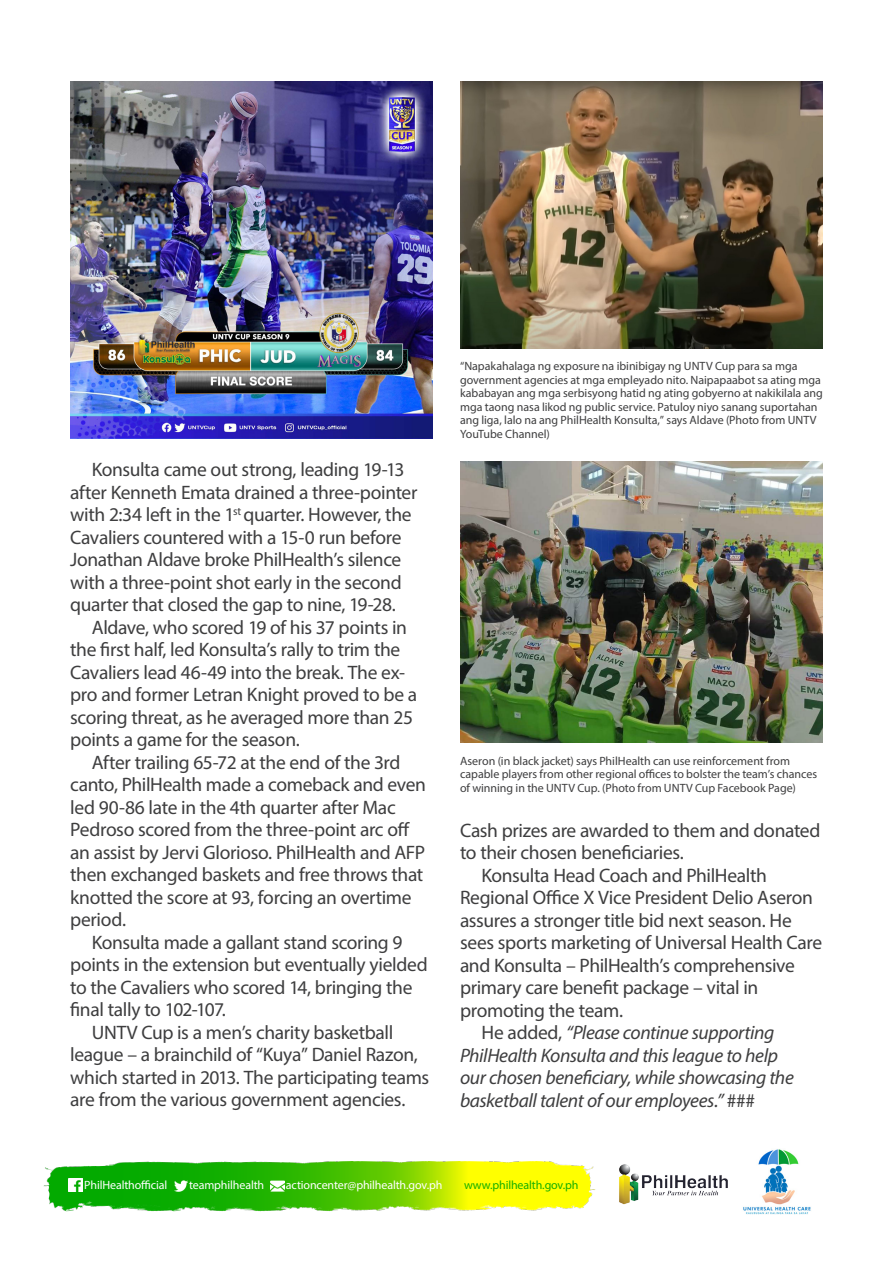
<style>
.page{position:relative;width:893px;height:1263px;background:#fff}
.page>*{position:absolute;margin:0;border:0;box-sizing:border-box;transform-origin:0 0}
.t1{font:19.5px/22.5px "Myriad Pro";letter-spacing:-.02em;color:#3e3e3f}
.t2{font:italic 19.5px/22.5px "Myriad Pro";letter-spacing:-.02em;color:#3e3e3f}
.t3{font:12px/13.5px "Myriad Pro";letter-spacing:-.005em;color:#3e3e3f}
.t4{font:12px "Myriad Pro";letter-spacing:-.01em;color:#fff}
.t5{font:12px "Myriad Pro";letter-spacing:-.01em;color:#16b000}
.s1{font-style:normal}
</style>
<div class="page">
<img style="left:44px;top:1162px;width:552px;height:50px">
<img style="left:743px;top:1149px;width:68px;height:66px">
<img style="left:619px;top:1164px;width:109px;height:41px">
<svg style="left:69px;top:1178px;width:13px;height:13px"></svg>
<svg style="left:175px;top:1180px;width:12px;height:12px"></svg>
<svg style="left:271px;top:1179px;width:13px;height:13px"></svg>
<img style="left:460px;top:462px;width:363px;height:280px">
<img style="left:460px;top:81px;width:363px;height:268px">
<img style="left:70px;top:81px;width:363px;height:357px">
<p class="t1" style="left:70px;top:458px;width:349px;text-indent:22px">Konsulta came out strong, leading 19-13 after Kenneth Emata drained a three-pointer with 2:34 left in the 1<sup>st</sup> quarter. However, the Cavaliers countered with a 15-0 run before Jonathan Aldave broke PhilHealth’s silence with a three-point shot early in the second quarter that closed the gap to nine, 19-28.</p>
<p class="t1" style="left:70px;top:616px;width:349px;text-indent:22px">Aldave, who scored 19 of his 37 points in the first half, led Konsulta’s rally to trim the Cavaliers lead 46-49 into the break. The ex&shy;pro and former Letran Knight proved to be a scoring threat, as he averaged more than 25 points a game for the season.</p>
<p class="t1" style="left:70px;top:751px;width:357px;text-indent:22px">After trailing 65-72 at the end of the 3rd canto, PhilHealth made a comeback and even led 90-86 late in the 4th quarter after Mac Pedroso scored from the three-point arc off an assist by Jervi Glorioso. PhilHealth and AFP then exchanged baskets and free throws that knotted the score at 93, forcing an overtime period.</p>
<p class="t1" style="left:70px;top:931px;width:359px;text-indent:22px">Konsulta made a gallant stand scoring 9 points in the extension but eventually yielded to the Cavaliers who scored 14, bringing the final tally to 102-107.</p>
<p class="t1" style="left:70px;top:1021px;width:361px;text-indent:22px">UNTV Cup is a men’s charity basketball league – a brainchild of “Kuya” Daniel Razon, which started in 2013. The participating teams are from the various government agencies.</p>
<p class="t3" style="left:460px;top:359px;width:364px">“Napakahalaga ng exposure na ibinibigay ng UNTV Cup para sa mga government agencies at mga empleyado nito. Naipapaabot sa ating mga kababayan ang mga serbisyong hatid ng ating gobyerno at nakikilala ang mga taong nasa likod ng public service. Patuloy niyo sanang suportahan ang liga, lalo na ang PhilHealth Konsulta,” says Aldave (Photo from UNTV YouTube Channel)</p>
<p class="t3" style="left:460px;top:754px;width:359px">Aseron (in black jacket) says PhilHealth can use reinforcement from capable players from other regional offices to bolster the team’s chances of winning in the UNTV Cup. (Photo from UNTV Cup Facebook Page)</p>
<p class="t1" style="left:460px;top:819px;width:362px">Cash prizes are awarded to them and donated to their chosen beneficiaries.</p>
<p class="t1" style="left:460px;top:864px;width:364px;text-indent:22px">Konsulta Head Coach and PhilHealth Regional Office X Vice President Delio Aseron assures a stronger title bid next season. He sees sports marketing of Universal Health Care and Konsulta – PhilHealth’s comprehensive primary care benefit package – vital in promoting the team.</p>
<p class="t2" style="left:460px;top:1021px;width:335px;text-indent:22px"><span class="s1">He added,</span> “Please continue supporting PhilHealth Konsulta and this league to help our chosen beneficiary, while showcasing the basketball talent of our employees.” <span class="s1">###</span></p>
<p class="t4" style="left:84px;top:1177px;width:85px">PhilHealthofficial</p>
<p class="t4" style="left:189px;top:1177px;width:77px">teamphilhealth</p>
<p class="t4" style="left:286px;top:1177px;width:158px">actioncenter@philhealth.gov.ph</p>
<p class="t5" style="left:464px;top:1177px;width:116px">www.philhealth.gov.ph</p>
</div>
